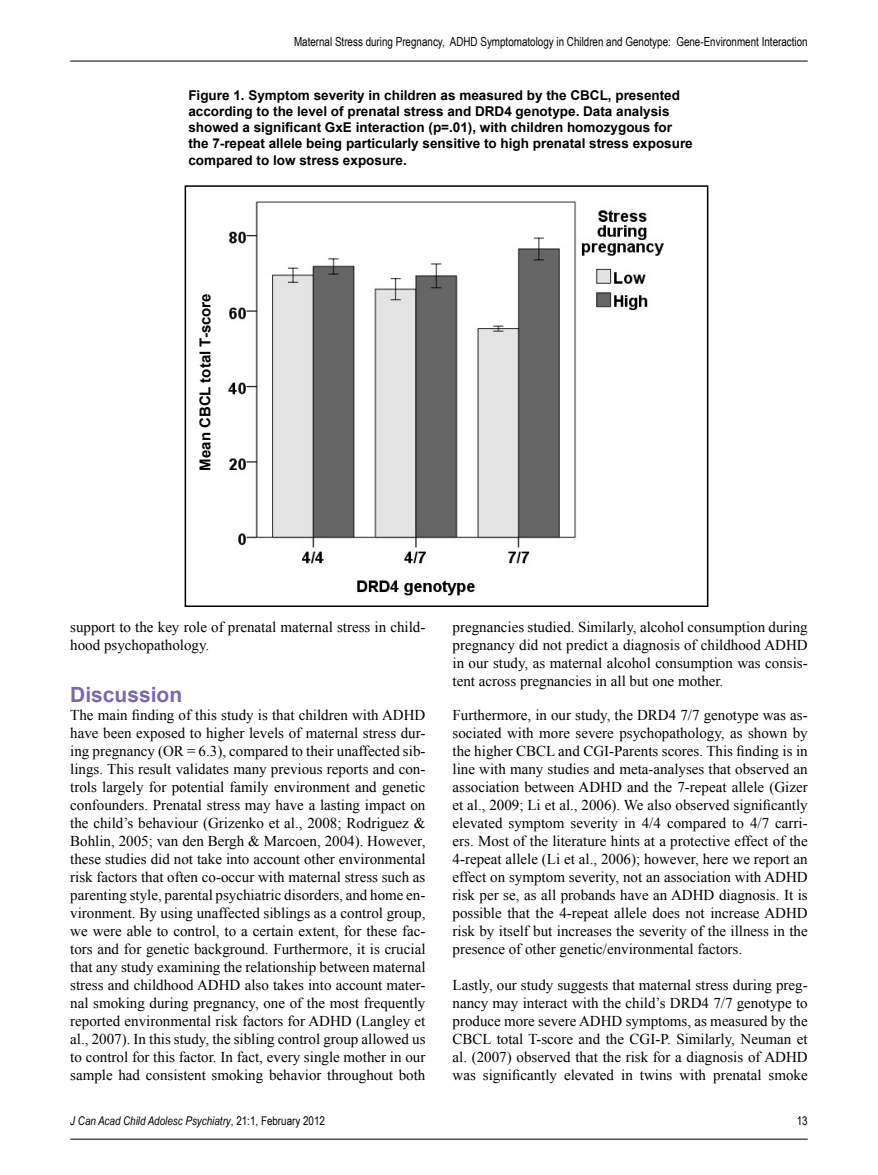
<style>
.page{position:relative;width:878px;height:1175px;background:#fff}
.page>*{position:absolute;margin:0;border:0;box-sizing:border-box;transform-origin:0 0}
.t1{font:700 21px "Arial";color:#7a68ae}
.t2{font:15px/18px "Times New Roman";color:#000;text-align:justify}
.t3{font:700 15px "Arial";color:#000}
.t4{font:700 13.5px/16.2px "Arial";color:#000}
.t5{font:12.45px "Arial Narrow";color:#000;scale:.96 1}
.t6{font:italic 12px "Arial Narrow";color:#000}
.t7{font:12px "Arial Narrow";color:#000}
.s1{font-style:normal}
</style>
<div class="page">
<hr style="left:70px;top:1138px;width:737px;height:1px;background:#000">
<hr style="left:70px;top:61px;width:737px;height:1px;background:#000">
<img style="left:228px;top:201px;width:436px;height:395px">
<div style="left:184px;top:185px;width:524px;height:422px;border:2px solid #000"></div>
<p class="t5" style="left:294px;top:32px;width:536px">Maternal Stress during Pregnancy, ADHD Symptomatology in Children and Genotype: Gene-Environment Interaction</p>
<p class="t4" style="left:188px;top:87px;width:506px">Figure 1. Symptom severity in children as measured by the CBCL, presented according to the level of prenatal stress and DRD4 genotype. Data analysis showed a significant GxE interaction (p=.01), with children homozygous for the 7-repeat allele being particularly sensitive to high prenatal stress exposure compared to low stress exposure.</p>
<p class="t3" style="left:195px;top:470px;width:179px;rotate:-90deg">Mean CBCL total T-score</p>
<p class="t2" style="left:70px;top:617px;width:357px">support to the key role of prenatal maternal stress in child&shy;hood psychopathology.</p>
<h1 class="t1" style="left:70px;top:681px;width:114px">Discussion</h1>
<p class="t2" style="left:70px;top:706px;width:357px">The main finding of this study is that children with ADHD have been exposed to higher levels of maternal stress dur&shy;ing pregnancy (OR = 6.3), compared to their unaffected sib&shy;lings. This result validates many previous reports and con&shy;trols largely for potential family environment and genetic confounders. Prenatal stress may have a lasting impact on the child’s behaviour (Grizenko et al., 2008; Rodriguez &amp; Bohlin, 2005; van den Bergh &amp; Marcoen, 2004). However, these studies did not take into account other environmental risk factors that often co-occur with maternal stress such as parenting style, parental psychiatric disorders, and home en&shy;vironment. By using unaffected siblings as a control group, we were able to control, to a certain extent, for these fac&shy;tors and for genetic background. Furthermore, it is crucial that any study examining the relationship between maternal stress and childhood ADHD also takes into account mater&shy;nal smoking during pregnancy, one of the most frequently reported environmental risk factors for ADHD (Langley et al., 2007). In this study, the sibling control group allowed us to control for this factor. In fact, every single mother in our sample had consistent smoking behavior throughout both</p>
<p class="t2" style="left:452px;top:617px;width:357px">pregnancies studied. Similarly, alcohol consumption during pregnancy did not predict a diagnosis of childhood ADHD in our study, as maternal alcohol consumption was consis&shy;tent across pregnancies in all but one mother.</p>
<p class="t2" style="left:452px;top:706px;width:357px">Furthermore, in our study, the DRD4 7/7 genotype was as&shy;sociated with more severe psychopathology, as shown by the higher CBCL and CGI-Parents scores. This finding is in line with many studies and meta-analyses that observed an association between ADHD and the 7-repeat allele (Gizer et al., 2009; Li et al., 2006). We also observed significantly elevated symptom severity in 4/4 compared to 4/7 carri&shy;ers. Most of the literature hints at a protective effect of the 4-repeat allele (Li et al., 2006); however, here we report an effect on symptom severity, not an association with ADHD risk per se, as all probands have an ADHD diagnosis. It is possible that the 4-repeat allele does not increase ADHD risk by itself but increases the severity of the illness in the presence of other genetic/environmental factors.</p>
<p class="t2" style="left:452px;top:976px;width:357px">Lastly, our study suggests that maternal stress during preg&shy;nancy may interact with the child’s DRD4 7/7 genotype to produce more severe ADHD symptoms, as measured by the CBCL total T-score and the CGI-P. Similarly, Neuman et al. (2007) observed that the risk for a diagnosis of ADHD was significantly elevated in twins with prenatal smoke</p>
<p class="t6" style="left:70px;top:1112px;width:256px">J Can Acad Child Adolesc Psychiatry<span class="s1">, 21:1, February 2012</span></p>
<p class="t7" style="left:796px;top:1112px;width:12px">13</p>
</div>
